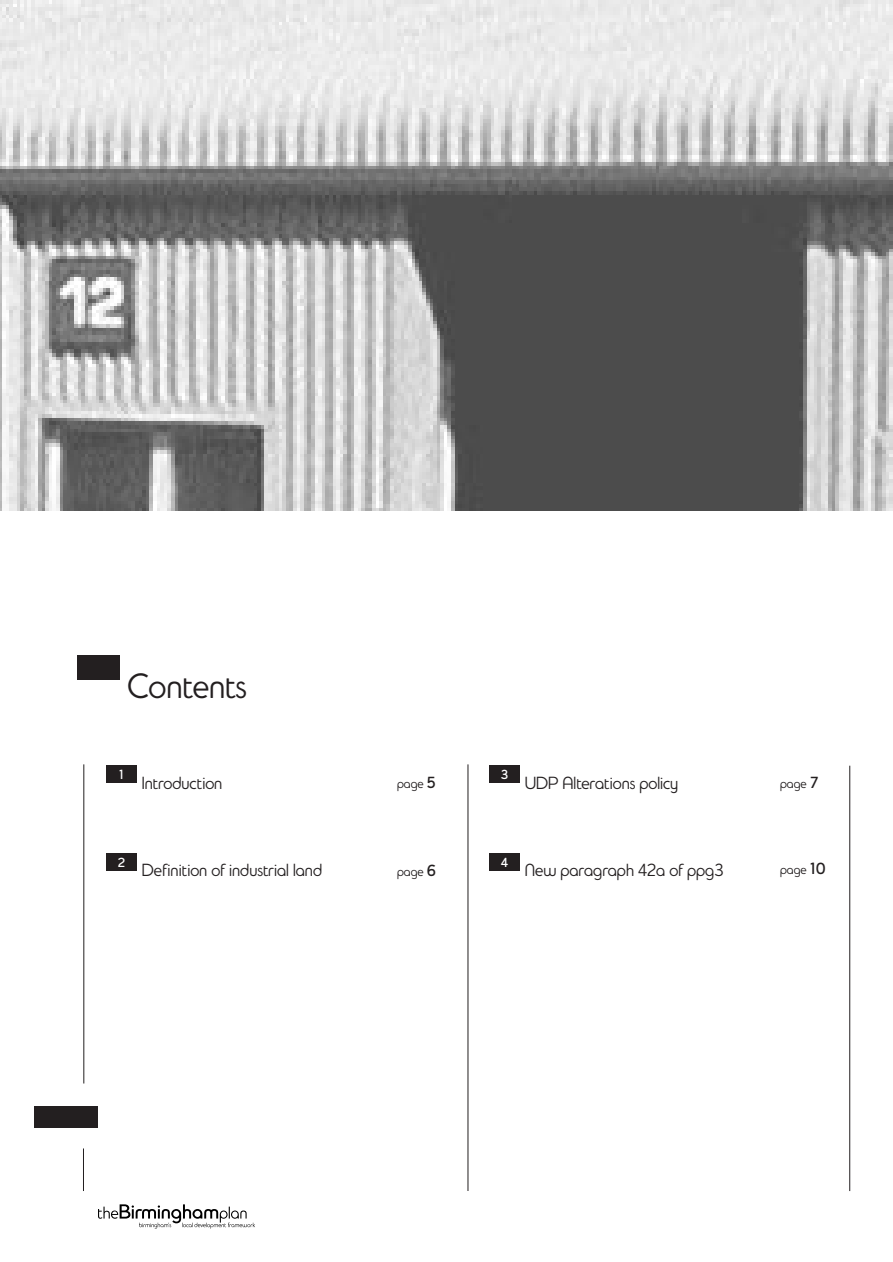
<style>
.page{position:relative;width:893px;height:1262px;background:#fff}
.page>*{position:absolute;margin:0;border:0;box-sizing:border-box;transform-origin:0 0}
.t1{font:36px "Birmingham";color:#231f20}
.t2{font:18px "Birmingham";color:#231f20}
.t3{font:13.5px "Birmingham";color:#231f20}
.t4{font:700 13.5px "Birmingham";color:#fff}
.s1{font-weight:700;font-size:16.5px}
</style>
<div class="page">
<div style="left:34px;top:1106px;width:64px;height:21px;background:#231f20"></div>
<svg style="left:98px;top:1204px;width:157px;height:24px"></svg>
<div style="left:77px;top:655px;width:43px;height:25px;background:#231f20"></div>
<hr style="left:83px;top:1148px;width:1px;height:43px;background:#231f20">
<hr style="left:467px;top:764px;width:1px;height:427px;background:#231f20">
<div style="left:106px;top:765px;width:30px;height:17px;background:#231f20"></div>
<div style="left:106px;top:853px;width:30px;height:17px;background:#231f20"></div>
<div style="left:489px;top:765px;width:30px;height:17px;background:#231f20"></div>
<div style="left:489px;top:853px;width:30px;height:17px;background:#231f20"></div>
<hr style="left:849px;top:765px;width:1px;height:426px;background:#231f20">
<hr style="left:84px;top:764px;width:1px;height:319px;background:#231f20">
<img style="left:0;top:0;width:892px;height:510px">
<h1 class="t1" style="left:127px;top:673px;width:121px">Contents</h1>
<p class="t4" style="left:119px;top:769px;width:6px">1</p>
<p class="t2" style="left:142px;top:776px;width:82px">Introduction</p>
<p class="t3" style="left:397px;top:779px;width:40px">page <span class="s1">5</span></p>
<p class="t4" style="left:501px;top:769px;width:8px">3</p>
<p class="t2" style="left:524px;top:776px;width:155px">UDP Alterations policy</p>
<p class="t3" style="left:780px;top:779px;width:39px">page <span class="s1">7</span></p>
<p class="t4" style="left:118px;top:857px;width:8px">2</p>
<p class="t2" style="left:142px;top:863px;width:182px">Definition of industrial land</p>
<p class="t3" style="left:397px;top:866px;width:40px">page <span class="s1">6</span></p>
<p class="t4" style="left:501px;top:857px;width:8px">4</p>
<p class="t2" style="left:524px;top:863px;width:200px">New paragraph 42a of ppg3</p>
<p class="t3" style="left:780px;top:864px;width:47px">page <span class="s1">10</span></p>
</div>
